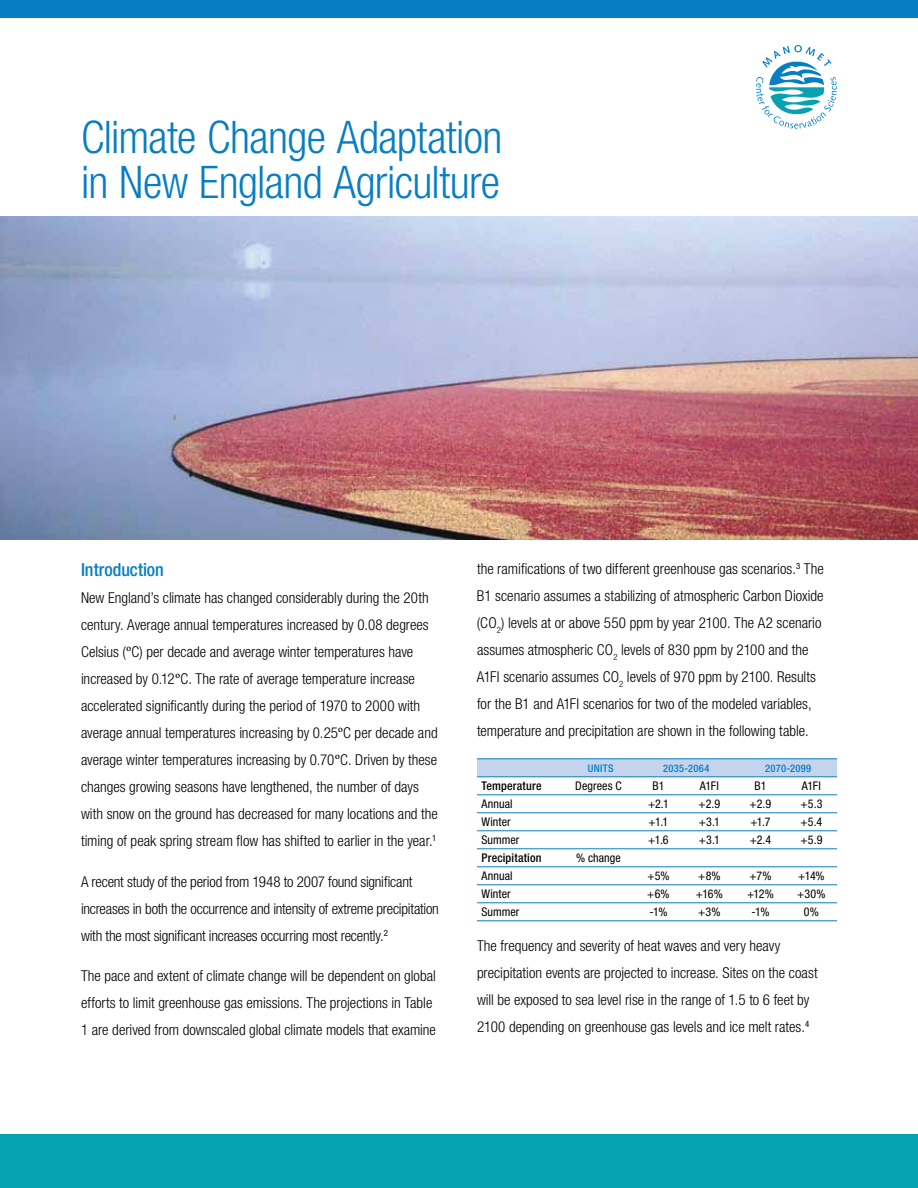
<style>
.page{position:relative;width:918px;height:1188px;background:#fff}
.page>*{position:absolute;margin:0;border:0;box-sizing:border-box;transform-origin:0 0}
.t1{font:300 condensed 45px/45px "Helvetica Neue LT Std";letter-spacing:-.015em;color:#077ec3}
.t2{font:500 condensed 18px "Helvetica Neue LT Std";color:#077ec3}
.t3{font:300 condensed 15px/27px "Helvetica Neue LT Std";color:#000}
.t4{font:condensed 12px "Helvetica Neue LT Std";letter-spacing:.01em;color:#000}
.t5{font:500 condensed 12px "Helvetica Neue LT Std";letter-spacing:.015em;color:#000}
.t6{font:500 condensed 10.5px "Helvetica Neue LT Std";letter-spacing:.025em;color:#077ec3}
.s1{font-family:"Times New Roman";font-weight:400;font-stretch:normal}
</style>
<div class="page">
<img style="left:0;top:216px;width:918px;height:324px">
<div style="left:477px;top:760px;width:360px;height:17px;background:#c4d4ed"></div>
<hr style="left:477px;top:795px;width:87px;height:1px;background:#077ec3">
<hr style="left:564px;top:795px;width:69px;height:1px;background:#077ec3">
<hr style="left:633px;top:795px;width:51px;height:1px;background:#077ec3">
<hr style="left:684px;top:795px;width:51px;height:1px;background:#077ec3">
<hr style="left:735px;top:795px;width:51px;height:1px;background:#077ec3">
<hr style="left:786px;top:795px;width:51px;height:1px;background:#077ec3">
<hr style="left:477px;top:813px;width:87px;height:1px;background:#077ec3">
<hr style="left:564px;top:813px;width:69px;height:1px;background:#077ec3">
<hr style="left:633px;top:813px;width:51px;height:1px;background:#077ec3">
<hr style="left:684px;top:813px;width:51px;height:1px;background:#077ec3">
<hr style="left:735px;top:813px;width:51px;height:1px;background:#077ec3">
<hr style="left:786px;top:813px;width:51px;height:1px;background:#077ec3">
<hr style="left:477px;top:831px;width:87px;height:1px;background:#077ec3">
<hr style="left:564px;top:831px;width:69px;height:1px;background:#077ec3">
<hr style="left:633px;top:831px;width:51px;height:1px;background:#077ec3">
<hr style="left:684px;top:831px;width:51px;height:1px;background:#077ec3">
<hr style="left:735px;top:831px;width:51px;height:1px;background:#077ec3">
<hr style="left:786px;top:831px;width:51px;height:1px;background:#077ec3">
<hr style="left:477px;top:849px;width:87px;height:1px;background:#077ec3">
<hr style="left:564px;top:849px;width:69px;height:1px;background:#077ec3">
<hr style="left:633px;top:849px;width:51px;height:1px;background:#077ec3">
<hr style="left:684px;top:849px;width:51px;height:1px;background:#077ec3">
<hr style="left:735px;top:849px;width:51px;height:1px;background:#077ec3">
<hr style="left:786px;top:849px;width:51px;height:1px;background:#077ec3">
<hr style="left:477px;top:867px;width:87px;height:1px;background:#077ec3">
<hr style="left:564px;top:867px;width:69px;height:1px;background:#077ec3">
<hr style="left:633px;top:867px;width:51px;height:1px;background:#077ec3">
<hr style="left:684px;top:867px;width:51px;height:1px;background:#077ec3">
<hr style="left:735px;top:867px;width:51px;height:1px;background:#077ec3">
<hr style="left:786px;top:867px;width:51px;height:1px;background:#077ec3">
<hr style="left:477px;top:885px;width:87px;height:1px;background:#077ec3">
<hr style="left:564px;top:885px;width:69px;height:1px;background:#077ec3">
<hr style="left:633px;top:885px;width:51px;height:1px;background:#077ec3">
<hr style="left:684px;top:885px;width:51px;height:1px;background:#077ec3">
<hr style="left:735px;top:885px;width:51px;height:1px;background:#077ec3">
<hr style="left:786px;top:885px;width:51px;height:1px;background:#077ec3">
<hr style="left:477px;top:903px;width:87px;height:1px;background:#077ec3">
<hr style="left:564px;top:903px;width:69px;height:1px;background:#077ec3">
<hr style="left:633px;top:903px;width:51px;height:1px;background:#077ec3">
<hr style="left:684px;top:903px;width:51px;height:1px;background:#077ec3">
<hr style="left:735px;top:903px;width:51px;height:1px;background:#077ec3">
<hr style="left:786px;top:903px;width:51px;height:1px;background:#077ec3">
<hr style="left:477px;top:759px;width:87px;height:1px;background:#077ec3">
<hr style="left:564px;top:759px;width:69px;height:1px;background:#077ec3">
<hr style="left:633px;top:759px;width:51px;height:1px;background:#077ec3">
<hr style="left:684px;top:759px;width:51px;height:1px;background:#077ec3">
<hr style="left:735px;top:759px;width:51px;height:1px;background:#077ec3">
<hr style="left:786px;top:759px;width:51px;height:1px;background:#077ec3">
<hr style="left:477px;top:777px;width:87px;height:1px;background:#077ec3">
<hr style="left:564px;top:777px;width:69px;height:1px;background:#077ec3">
<hr style="left:633px;top:777px;width:51px;height:1px;background:#077ec3">
<hr style="left:684px;top:777px;width:51px;height:1px;background:#077ec3">
<hr style="left:735px;top:777px;width:51px;height:1px;background:#077ec3">
<hr style="left:786px;top:777px;width:51px;height:1px;background:#077ec3">
<hr style="left:477px;top:921px;width:87px;height:1px;background:#077ec3">
<hr style="left:564px;top:921px;width:69px;height:1px;background:#077ec3">
<hr style="left:633px;top:921px;width:51px;height:1px;background:#077ec3">
<hr style="left:684px;top:921px;width:51px;height:1px;background:#077ec3">
<hr style="left:735px;top:921px;width:51px;height:1px;background:#077ec3">
<hr style="left:786px;top:921px;width:51px;height:1px;background:#077ec3">
<svg style="left:756px;top:45px;width:81px;height:84px"></svg>
<div style="left:0;top:1134px;width:918px;height:54px;background:#07a2b2"></div>
<div style="left:0;top:0;width:918px;height:18px;background:#077ec3"></div>
<h1 class="t1" style="left:81px;top:114px;width:423px">Climate Change Adaptation in New England Agriculture</h1>
<p class="t2" style="left:81px;top:559px;width:84px">Introduction</p>
<p class="t3" style="left:81px;top:584px;width:358px">New England’s climate has changed considerably during the 20th century. Average annual temperatures increased by 0.08 degrees Celsius (<span class="s1">º</span>C) per decade and average winter temperatures have increased by 0.12<span class="s1">º</span>C. The rate of average temperature increase accelerated significantly during the period of 1970 to 2000 with average annual temperatures increasing by 0.25<span class="s1">º</span>C per decade and average winter temperatures increasing by 0.70<span class="s1">º</span>C. Driven by these changes growing seasons have lengthened, the number of days with snow on the ground has decreased for many locations and the timing of peak spring stream flow has shifted to earlier in the year.<sup>1</sup></p>
<p class="t3" style="left:81px;top:868px;width:359px">A recent study of the period from 1948 to 2007 found significant increases in both the occurrence and intensity of extreme precipitation with the most significant increases occurring most recently.<sup>2</sup></p>
<p class="t3" style="left:81px;top:962px;width:356px">The pace and extent of climate change will be dependent on global efforts to limit greenhouse gas emissions. The projections in Table<br>1 are derived from downscaled global climate models that examine</p>
<p class="t3" style="left:477px;top:555px;width:348px">the ramifications of two different greenhouse gas scenarios.<sup>3</sup> The B1 scenario assumes a stabilizing of atmospheric Carbon Dioxide (CO<sub>2</sub>) levels at or above 550 ppm by year 2100. The A2 scenario assumes atmospheric CO<sub>2</sub> levels of 830 ppm by 2100 and the A1FI scenario assumes CO<sub>2</sub> levels of 970 ppm by 2100. Results for the B1 and A1FI scenarios for two of the modeled variables, temperature and precipitation are shown in the following table.</p>
<p class="t6" style="left:588px;top:762px;width:27px">Units</p>
<p class="t6" style="left:663px;top:762px;width:48px">2035-2064</p>
<p class="t6" style="left:765px;top:762px;width:48px">2070-2099</p>
<p class="t5" style="left:482px;top:779px;width:62px">Temperature</p>
<p class="t4" style="left:575px;top:779px;width:48px">Degrees C</p>
<p class="t4" style="left:652px;top:779px;width:14px">B1</p>
<p class="t4" style="left:700px;top:779px;width:21px">A1FI</p>
<p class="t4" style="left:754px;top:779px;width:14px">B1</p>
<p class="t4" style="left:802px;top:779px;width:21px">A1FI</p>
<p class="t4" style="left:481px;top:797px;width:33px">Annual</p>
<p class="t4" style="left:648px;top:797px;width:22px">+2.1</p>
<p class="t4" style="left:699px;top:797px;width:23px">+2.9</p>
<p class="t4" style="left:750px;top:797px;width:23px">+2.9</p>
<p class="t4" style="left:800px;top:797px;width:23px">+5.3</p>
<p class="t4" style="left:481px;top:815px;width:31px">Winter</p>
<p class="t4" style="left:649px;top:815px;width:21px">+1.1</p>
<p class="t4" style="left:699px;top:815px;width:23px">+3.1</p>
<p class="t4" style="left:750px;top:815px;width:22px">+1.7</p>
<p class="t4" style="left:801px;top:815px;width:23px">+5.4</p>
<p class="t4" style="left:481px;top:833px;width:40px">Summer</p>
<p class="t4" style="left:648px;top:833px;width:22px">+1.6</p>
<p class="t4" style="left:699px;top:833px;width:23px">+3.1</p>
<p class="t4" style="left:750px;top:833px;width:23px">+2.4</p>
<p class="t4" style="left:801px;top:833px;width:23px">+5.9</p>
<p class="t5" style="left:481px;top:851px;width:62px">Precipitation</p>
<p class="t4" style="left:576px;top:851px;width:46px">% change</p>
<p class="t4" style="left:481px;top:869px;width:33px">Annual</p>
<p class="t4" style="left:647px;top:869px;width:24px">+5%</p>
<p class="t4" style="left:698px;top:869px;width:24px">+8%</p>
<p class="t4" style="left:750px;top:869px;width:23px">+7%</p>
<p class="t4" style="left:798px;top:869px;width:28px">+14%</p>
<p class="t4" style="left:481px;top:887px;width:31px">Winter</p>
<p class="t4" style="left:647px;top:887px;width:24px">+6%</p>
<p class="t4" style="left:696px;top:887px;width:28px">+16%</p>
<p class="t4" style="left:747px;top:887px;width:28px">+12%</p>
<p class="t4" style="left:797px;top:887px;width:30px">+30%</p>
<p class="t4" style="left:481px;top:905px;width:40px">Summer</p>
<p class="t4" style="left:650px;top:905px;width:19px">-1%</p>
<p class="t4" style="left:698px;top:905px;width:24px">+3%</p>
<p class="t4" style="left:752px;top:905px;width:19px">-1%</p>
<p class="t4" style="left:804px;top:905px;width:17px">0%</p>
<p class="t3" style="left:477px;top:932px;width:342px">The frequency and severity of heat waves and very heavy precipitation events are projected to increase. Sites on the coast will be exposed to sea level rise in the range of 1.5 to 6 feet by 2100 depending on greenhouse gas levels and ice melt rates.<sup>4</sup></p>
</div>
